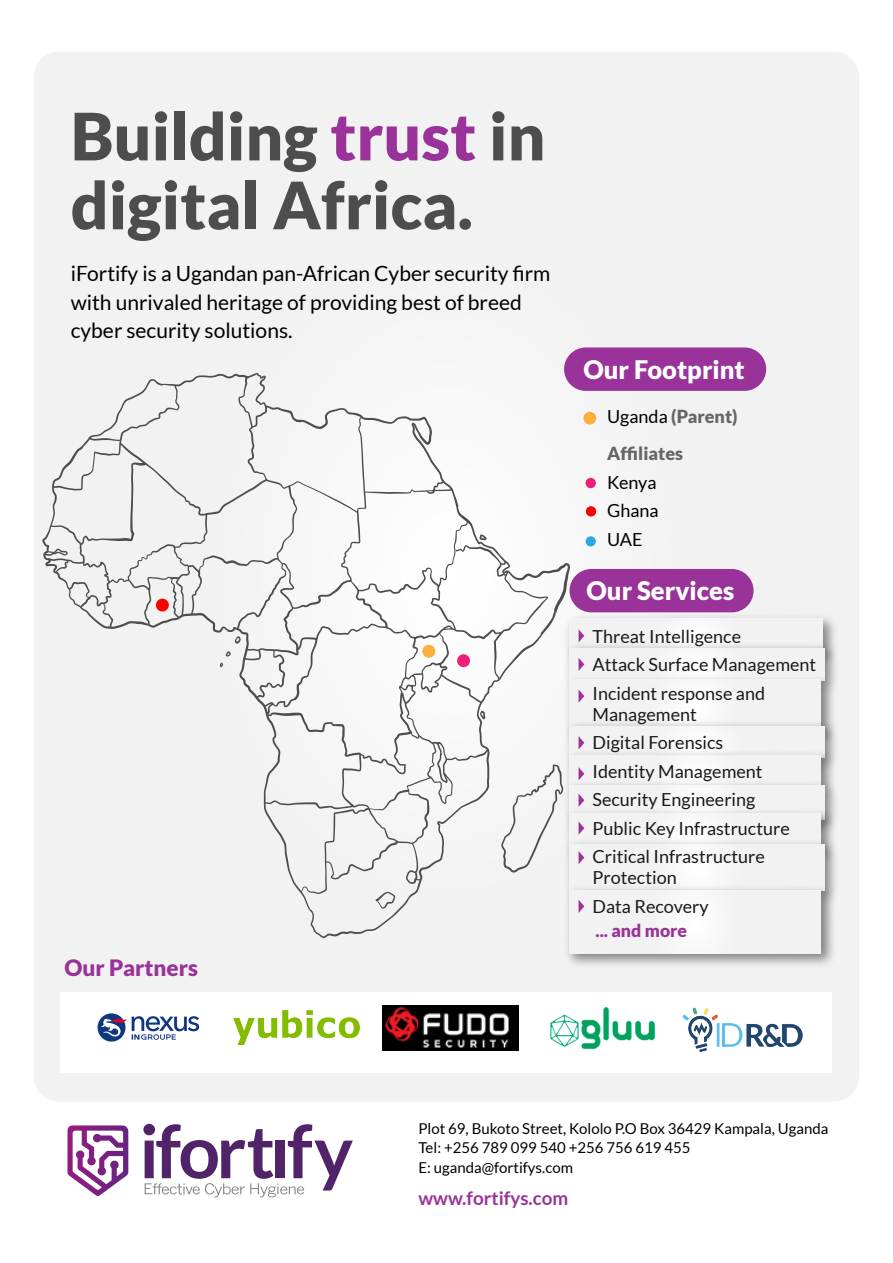
<style>
.page{position:relative;width:893px;height:1263px;background:#fff}
.page>*{position:absolute;margin:0;border:0;box-sizing:border-box;transform-origin:0 0}
.t1{font:900 65.4px/68.8px "Lato";color:#4d4d4d}
.t2{font:900 25.5px "Lato";color:#fff}
.t3{font:900 22.5px "Lato";color:#939}
.t4{font:21px/28.5px "Lato";color:#000}
.t5{font:700 18.75px "Lato";color:#939}
.t6{font:18px/28.5px "Lato";color:#1a1a1a}
.t7{font:900 18px/37.2px "Lato";color:#666}
.t8{font:18px/28.5px "Lato";color:#000;text-align:justify}
.t9{font:900 17.7px "Lato";color:#939}
.t10{font:15px/19.5px "Lato";color:#000}
.s1{color:#939}
.s2{font-weight:400;color:#000}
</style>
<div class="page">
<div style="left:34px;top:52px;width:825px;height:1049px;background:#f2f2f2"></div>
<img style="left:570px;top:610px;width:273px;height:30px">
<div style="left:570px;top:618px;width:253px;height:33px;background:#f2f2f2"></div>
<img style="left:573px;top:640px;width:272px;height:60px">
<div style="left:570px;top:648px;width:254px;height:32px;background:#f2f2f2"></div>
<img style="left:820px;top:671px;width:20px;height:47px">
<div style="left:570px;top:680px;width:250px;height:49px;background:#f2f2f2"></div>
<img style="left:573px;top:718px;width:272px;height:58px">
<div style="left:570px;top:726px;width:254px;height:31px;background:#f2f2f2"></div>
<div style="left:570px;top:756px;width:250px;height:31px;background:#f2f2f2"></div>
<img style="left:576px;top:776px;width:269px;height:60px">
<div style="left:570px;top:785px;width:254px;height:34px;background:#f2f2f2"></div>
<img style="left:576px;top:805px;width:264px;height:31px">
<div style="left:570px;top:813px;width:250px;height:36px;background:#f2f2f2"></div>
<img style="left:575px;top:836px;width:270px;height:75px">
<div style="left:570px;top:845px;width:254px;height:46px;background:#f2f2f2"></div>
<img style="left:561px;top:883px;width:279px;height:90px">
<div style="left:570px;top:891px;width:250px;height:62px;background:#f2f2f2"></div>
<div style="left:61px;top:992px;width:771px;height:81px;background:#fff"></div>
<div style="left:564px;top:347px;width:202px;height:44px;background:#939;border-radius:22px"></div>
<svg style="left:67px;top:1125px;width:61px;height:71px"></svg>
<svg style="left:143px;top:1124px;width:210px;height:73px"></svg>
<svg style="left:42px;top:373px;width:528px;height:565px;fill:#f2f2f2"></svg>
<svg style="left:501px;top:764px;width:62px;height:108px"></svg>
<svg style="left:375px;top:892px;width:20px;height:17px"></svg>
<svg style="left:480px;top:711px;width:5px;height:8px"></svg>
<svg style="left:476px;top:534px;width:11px;height:6px"></svg>
<svg style="left:235px;top:636px;width:6px;height:8px"></svg>
<svg style="left:226px;top:651px;width:5px;height:6px"></svg>
<svg style="left:220px;top:663px;width:3px;height:4px"></svg>
<svg style="left:155px;top:598px;width:15px;height:14px"></svg>
<div style="left:457px;top:654px;width:13px;height:13px;background:#ed1e79;border-radius:50%"></div>
<div style="left:422px;top:645px;width:13px;height:13px;background:#fbb03b;border-radius:50%"></div>
<img style="left:233px;top:1011px;width:126px;height:34px">
<img style="left:97px;top:1013px;width:103px;height:29px">
<img style="left:382px;top:1005px;width:137px;height:45px">
<img style="left:550px;top:1007px;width:105px;height:42px">
<img style="left:682px;top:1007px;width:121px;height:45px">
<div style="left:570px;top:569px;width:184px;height:43px;background:#939;border-radius:22px"></div>
<div style="left:583px;top:412px;width:13px;height:13px;background:#fbb03b;border-radius:50%"></div>
<div style="left:585px;top:478px;width:11px;height:10px;background:#ed1e79;border-radius:50%"></div>
<div style="left:586px;top:506px;width:10px;height:11px;background:#f00;border-radius:50%"></div>
<div style="left:586px;top:536px;width:10px;height:10px;background:#29abe2;border-radius:50%"></div>
<svg style="left:579px;top:630px;width:5px;height:12px"></svg>
<svg style="left:579px;top:658px;width:5px;height:13px"></svg>
<svg style="left:579px;top:690px;width:5px;height:12px"></svg>
<svg style="left:579px;top:736px;width:5px;height:13px"></svg>
<svg style="left:579px;top:767px;width:5px;height:13px"></svg>
<svg style="left:579px;top:794px;width:5px;height:13px"></svg>
<svg style="left:579px;top:822px;width:5px;height:12px"></svg>
<svg style="left:579px;top:851px;width:5px;height:13px"></svg>
<svg style="left:579px;top:900px;width:5px;height:13px"></svg>
<p class="t1" style="left:71px;top:101px;width:476px">Building <span class="s1">trust</span> in digital Africa.</p>
<p class="t4" style="left:71px;top:259px;width:481px">iFortify is a Ugandan pan-African Cyber security firm with unrivaled heritage of providing best of breed cyber security solutions.</p>
<p class="t3" style="left:65px;top:954px;width:135px">Our Partners</p>
<p class="t2" style="left:583px;top:354px;width:163px">Our Footprint</p>
<p class="t7" style="left:607px;top:398px;width:132px"><span class="s2">Uganda</span> (Parent)<br>Affiliates</p>
<p class="t8" style="left:607px;top:468px;width:53px">Kenya Ghana UAE</p>
<p class="t2" style="left:586px;top:575px;width:149px">Our Services</p>
<p class="t6" style="left:592px;top:622px;width:225px">Threat Intelligence<br>Attack Surface Management<br>Incident response and</p>
<p class="t6" style="left:592px;top:700px;width:199px">Management<br>Digital Forensics<br>Identity Management<br>Security Engineering<br>Public Key Infrastructure<br>Critical Infrastructure</p>
<p class="t6" style="left:592px;top:863px;width:118px">Protection<br>Data Recovery</p>
<p class="t9" style="left:595px;top:920px;width:93px">... and more</p>
<p class="t10" style="left:418px;top:1118px;width:411px">Plot 69, Bukoto Street, Kololo P.O Box 36429 Kampala, Uganda<br>Tel: +256 789 099 540 +256 756 619 455<br>E: uganda@fortifys.com</p>
<p class="t5" style="left:418px;top:1187px;width:151px">www.fortifys.com</p>
</div>
